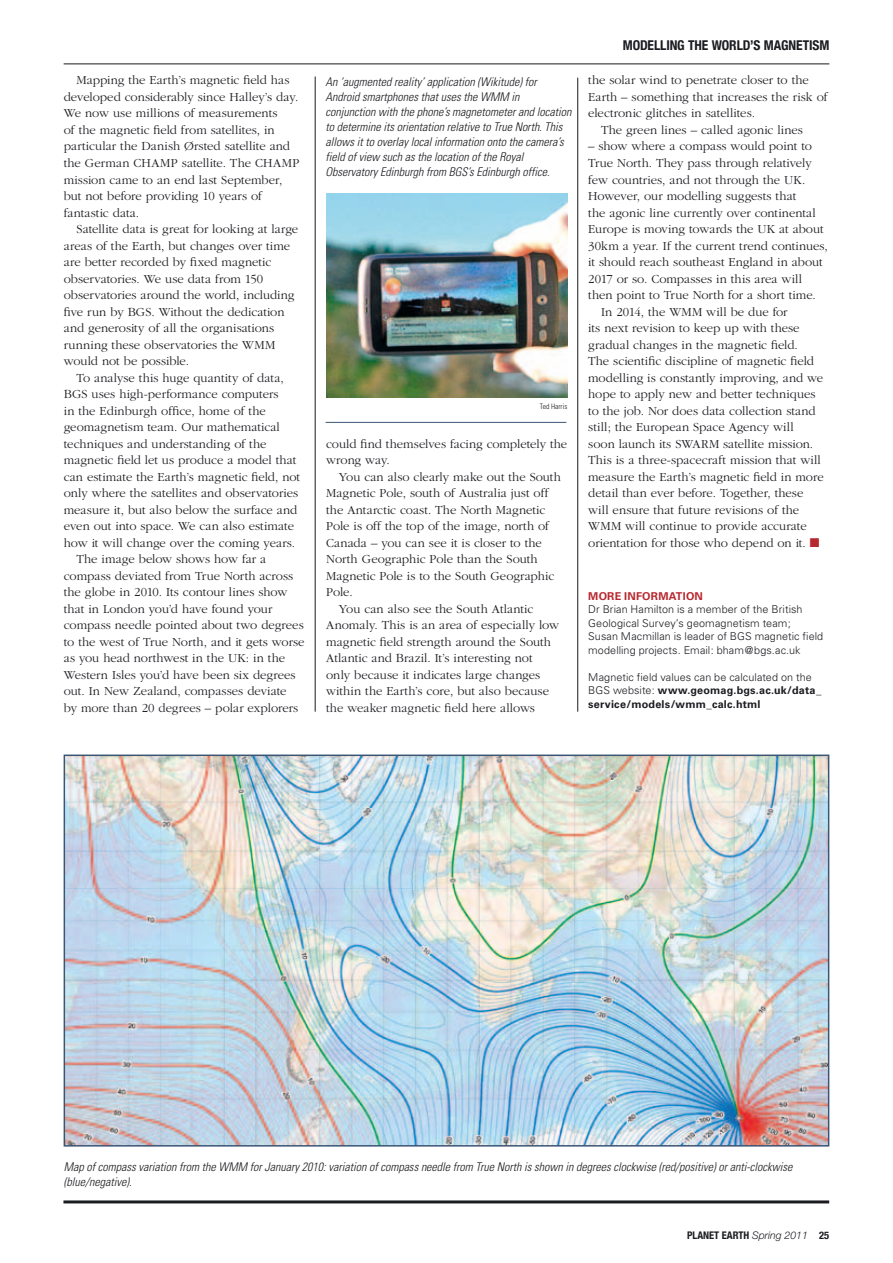
<style>
.page{position:relative;width:893px;height:1263px;background:#fff}
.page>*{position:absolute;margin:0;border:0;box-sizing:border-box;transform-origin:0 0}
.Top_strapline{font:700 condensed 13.5px "Helvetica Neue";letter-spacing:-.01em;color:#1b1c20}
.body_copy{font:300 12.75px/16.5px "Garamond";color:#1b1c20}
.t1{font:italic 300 condensed 12px/15px "Univers";color:#1b1c20}
.address{font:300 10.8px/13.5px "Univers";letter-spacing:.01em;color:#1b1c20}
.address-2{font:700 10.8px/13.5px "Univers";letter-spacing:.02em;color:#1b1c20}
.address-3{font:700 10.8px "Univers";letter-spacing:.02em;color:#b8282f}
.t2{font:700 condensed 10.5px "Helvetica Neue";color:#1b1c20}
.credit{font:300 condensed 7.5px "Univers";color:#1b1c20}
.s1{color:#b8282f}
.s2{font-weight:300}
.s3{font-weight:300;font-style:italic;font-stretch:normal}
</style>
<div class="page">
<hr style="left:63px;top:1200px;width:766px;height:3px;background:#1b1c20">
<hr style="left:64px;top:64px;width:765px;height:1px;background:#1b1c20">
<img style="left:67px;top:757px;width:759px;height:386px">
<div style="left:64px;top:754px;width:765px;height:392px;border:2px solid #3b5674"></div>
<img style="left:326px;top:193px;width:241px;height:204px">
<hr style="left:315px;top:77px;width:1px;height:635px;background:#1b1c20">
<hr style="left:577px;top:78px;width:1px;height:634px;background:#1b1c20">
<hr style="left:326px;top:422px;width:240px;height:1px;background:#3b5674">
<p class="body_copy" style="left:64px;top:72px;width:237px;text-indent:13px">Mapping the Earth’s magnetic field has developed considerably since Halley’s day.<br>We now use millions of measurements<br>of the magnetic field from satellites, in particular the Danish Ørsted satellite and the German CHAMP satellite. The CHAMP mission came to an end last September, but not before providing 10 years of fantastic data.</p>
<p class="body_copy" style="left:64px;top:221px;width:236px;text-indent:13px">Satellite data is great for looking at large areas of the Earth, but changes over time are better recorded by fixed magnetic observatories. We use data from 150 observatories around the world, including five run by BGS. Without the dedication and generosity of all the organisations running these observatories the WMM would not be possible.</p>
<p class="body_copy" style="left:64px;top:369px;width:238px;text-indent:13px">To analyse this huge quantity of data, BGS uses high-performance computers<br>in the Edinburgh office, home of the geomagnetism team. Our mathematical techniques and understanding of the magnetic field let us produce a model that can estimate the Earth’s magnetic field, not only where the satellites and observatories measure it, but also below the surface and even out into space. We can also estimate how it will change over the coming years.</p>
<p class="body_copy" style="left:64px;top:551px;width:242px;text-indent:13px">The image below shows how far a compass deviated from True North across the globe in 2010. Its contour lines show that in London you’d have found your compass needle pointed about two degrees to the west of True North, and it gets worse as you head northwest in the UK: in the Western Isles you’d have been six degrees out. In New Zealand, compasses deviate<br>by more than 20 degrees – polar explorers</p>
<p class="t1" style="left:326px;top:74px;width:247px">An ‘augmented reality’ application (Wikitude) for Android smartphones that uses the WMM in conjunction with the phone’s magnetometer and location to determine its orientation relative to True North. This allows it to overlay local information onto the camera’s field of view such as the location of the Royal Observatory Edinburgh from BGS’s Edinburgh office.</p>
<p class="credit" style="left:540px;top:402px;width:29px">Ted Harris</p>
<p class="body_copy" style="left:326px;top:436px;width:243px">could find themselves facing completely the wrong way.</p>
<p class="body_copy" style="left:326px;top:469px;width:236px;text-indent:13px">You can also clearly make out the South Magnetic Pole, south of Australia just off the Antarctic coast. The North Magnetic Pole is off the top of the image, north of Canada – you can see it is closer to the North Geographic Pole than the South Magnetic Pole is to the South Geographic Pole.</p>
<p class="body_copy" style="left:326px;top:601px;width:234px;text-indent:13px">You can also see the South Atlantic Anomaly. This is an area of especially low magnetic field strength around the South Atlantic and Brazil. It’s interesting not only because it indicates large changes within the Earth’s core, but also because the weaker magnetic field here allows</p>
<p class="Top_strapline" style="left:623px;top:37px;width:208px">MODELLING THE WORLD’S MAGNETISM</p>
<p class="body_copy" style="left:588px;top:72px;width:241px">the solar wind to penetrate closer to the<br>Earth – something that increases the risk of electronic glitches in satellites.</p>
<p class="body_copy" style="left:601px;top:122px;width:204px">The green lines – called agonic lines</p>
<p class="body_copy" style="left:588px;top:138px;width:241px">– show where a compass would point to True North. They pass through relatively few countries, and not through the UK.<br>However, our modelling suggests that<br>the agonic line currently over continental Europe is moving towards the UK at about 30km a year. If the current trend continues, it should reach southeast England in about 2017 or so. Compasses in this area will then point to True North for a short time.</p>
<p class="body_copy" style="left:588px;top:303px;width:237px;text-indent:13px">In 2014, the WMM will be due for<br>its next revision to keep up with these gradual changes in the magnetic field.<br>The scientific discipline of magnetic field modelling is constantly improving, and we hope to apply new and better techniques to the job. Nor does data collection stand still; the European Space Agency will<br>soon launch its SWARM satellite mission.<br>This is a three-spacecraft mission that will measure the Earth’s magnetic field in more detail than ever before. Together, these will ensure that future revisions of the WMM will continue to provide accurate orientation for those who depend on it. <span class="s1">■</span></p>
<p class="address-3" style="left:588px;top:590px;width:116px">MORE INFORMATION</p>
<p class="address" style="left:588px;top:603px;width:237px">Dr Brian Hamilton is a member of the British Geological Survey’s geomagnetism team; Susan Macmillan is leader of BGS magnetic field modelling projects. Email: bham@bgs.ac.uk</p>
<p class="address-2" style="left:588px;top:670px;width:235px"><span class="s2">Magnetic field values can be calculated on the<br>BGS website:</span> www.geomag.bgs.ac.uk/data_ service/models/wmm_calc.html</p>
<p class="t1" style="left:64px;top:1159px;width:730px">Map of compass variation from the WMM for January 2010: variation of compass needle from True North is shown in degrees clockwise (red/positive) or anti-clockwise (blue/negative).</p>
<p class="t2" style="left:687px;top:1229px;width:144px">PLANET EARTH <span class="s3">Spring 2011</span> 25</p>
</div>
